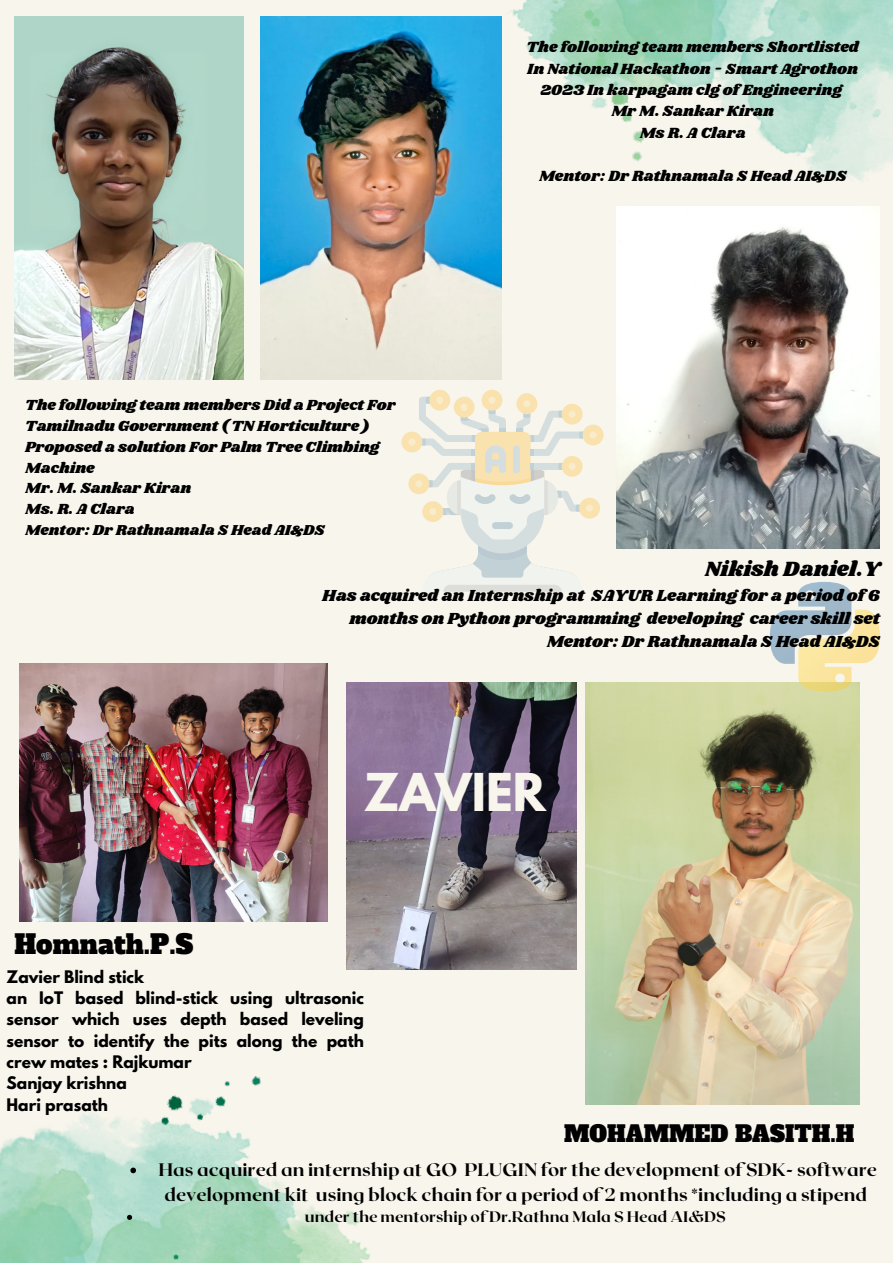
<style>
.page{position:relative;width:893px;height:1263px;background:#f8f5ec}
.page>*{position:absolute;margin:0;border:0;box-sizing:border-box;transform-origin:0 0}
.t1{font:700 46.2px "League Spartan";color:#f8f5ec}
.t2{font:26.03px "Alfa Slab One";color:#000}
.t3{font:22.2px "Alfa Slab One";color:#000}
.t4{font:21.38px "Shrikhand";color:#000}
.t5{font:800 18px/24.8px "Roxborough CF";color:#000;text-align:center}
.t6{font:16.58px/23.1px "Shrikhand";color:#000;text-align:right}
.t7{font:700 15.3px/21.4px "League Spartan";color:#000;text-align:justify}
.t8{font:15.3px/21.4px "Shrikhand";color:#000;text-align:center}
.t9{font:800 15.23px "Roxborough CF";color:#000}
.t10{font:15.15px/20.9px "Shrikhand";color:#000}
.t11{font:14.92px "Shrikhand";color:#000}
</style>
<div class="page">
<img style="left:14px;top:17px;width:230px;height:363px">
<img style="left:260px;top:17px;width:241px;height:363px">
<img style="left:585px;top:683px;width:274px;height:422px">
<img style="left:616px;top:206px;width:263px;height:342px">
<img style="left:20px;top:664px;width:307px;height:258px">
<img style="left:346px;top:683px;width:230px;height:286px">
<img style="left:0;top:1076px;width:370px;height:187px">
<img style="left:493px;top:0;width:400px;height:206px">
<svg style="left:401px;top:390px;width:202px;height:202px"></svg>
<svg style="left:770px;top:582px;width:110px;height:109px"></svg>
<svg style="left:130px;top:1167px;width:6px;height:6px"></svg>
<svg style="left:127px;top:1215px;width:5px;height:5px"></svg>
<p class="t10" style="left:25px;top:395px;width:372px">The following team members Did a Project For<br>Tamilnadu Government ( TN Horticulture )</p>
<p class="t10" style="left:25px;top:437px;width:356px">Proposed a solution For Palm Tree Climbing<br>Machine</p>
<p class="t10" style="left:25px;top:478px;width:167px">Mr. M. Sankar Kiran</p>
<p class="t10" style="left:25px;top:499px;width:111px">Ms. R. A Clara</p>
<p class="t11" style="left:25px;top:519px;width:301px">Mentor: Dr Rathnamala S Head AI&amp;DS</p>
<p class="t8" style="left:526px;top:37px;width:334px">The following team members Shortlisted<br>In National Hackathon - Smart Agrothon<br>2023 In karpagam clg of Engineering</p>
<p class="t8" style="left:611px;top:101px;width:164px">Mr M. Sankar Kiran</p>
<p class="t8" style="left:640px;top:123px;width:107px">Ms R. A Clara</p>
<p class="t8" style="left:539px;top:165px;width:309px">Mentor: Dr Rathnamala S Head AI&amp;DS</p>
<p class="t4" style="left:705px;top:554px;width:176px">Nikish Daniel.Y</p>
<p class="t6" style="left:322px;top:585px;width:559px">Has acquired an Internship at SAYUR Learning for a period of 6 months on Python programming developing career skill set<br>Mentor: Dr Rathnamala S Head AI&amp;DS</p>
<p class="t2" style="left:14px;top:927px;width:180px">Homnath.P.S</p>
<p class="t1" style="left:364px;top:769px;width:184px">ZAVIER</p>
<p class="t7" style="left:7px;top:967px;width:139px">Zavier Blind stick</p>
<p class="t7" style="left:7px;top:989px;width:359px">an IoT based blind-stick using ultrasonic sensor which uses depth based leveling sensor to identify the pits along the path crew mates : Rajkumar</p>
<p class="t7" style="left:7px;top:1074px;width:122px">Sanjay krishna</p>
<p class="t7" style="left:7px;top:1096px;width:103px">Hari prasath</p>
<p class="t3" style="left:564px;top:1119px;width:292px">MOHAMMED BASITH.H</p>
<p class="t5" style="left:158px;top:1156px;width:720px">Has acquired an internship at GO PLUGIN for the development of SDK- software development kit using block chain for a period of 2 months *including a stipend</p>
<p class="t9" style="left:305px;top:1207px;width:422px">under the mentorship of Dr.Rathna Mala S Head AI&amp;DS</p>
</div>
